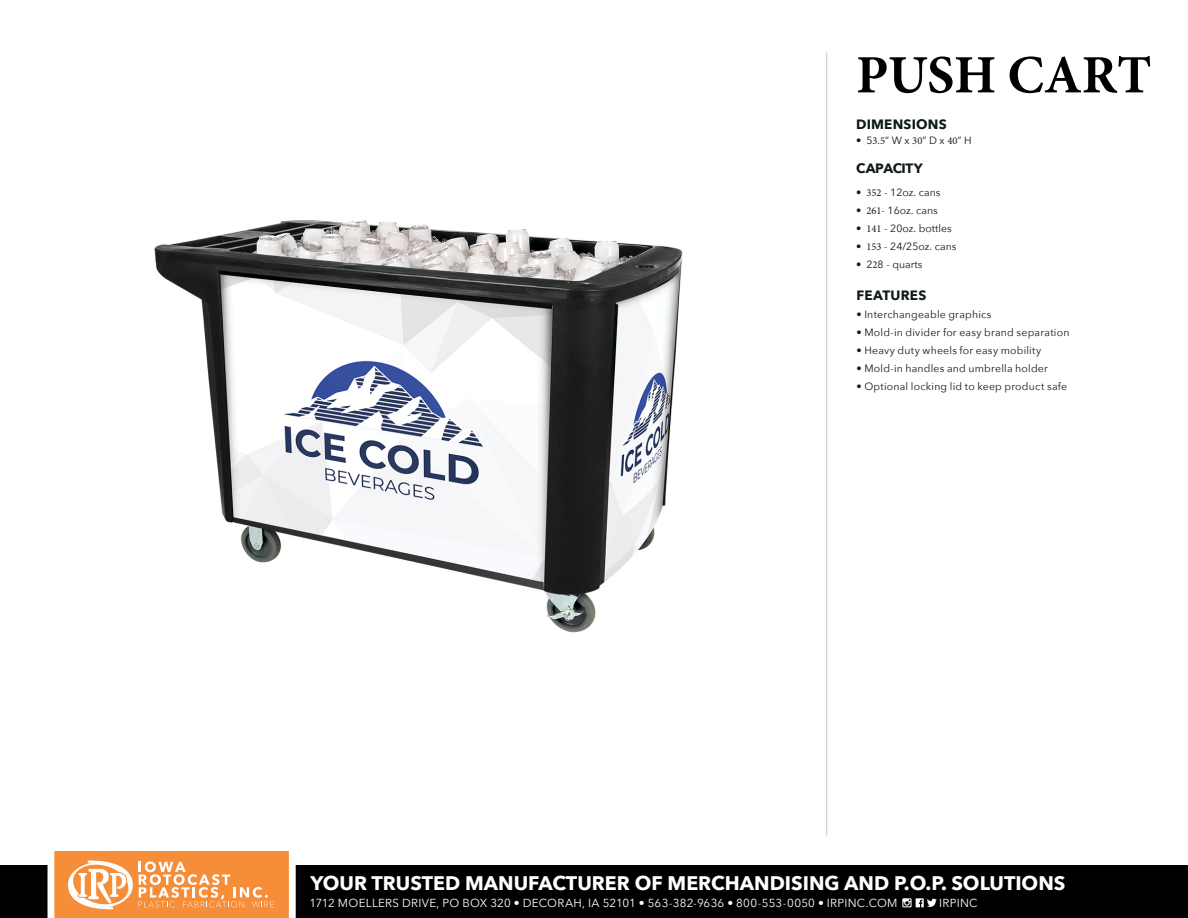
<style>
.page{position:relative;width:1188px;height:918px;background:#fff}
.page>*{position:absolute;margin:0;border:0;box-sizing:border-box;transform-origin:0 0}
.t1{font:700 54px "Minion Pro";letter-spacing:-.005em;color:#000001}
.t2{font:700 19.65px "Avenir Next";color:#fff}
.t3{font:700 13.5px "Avenir Next";letter-spacing:.015em;color:#10191c}
.t4{font:700 13.5px "Avenir Next";letter-spacing:-.04em;color:#10191c}
.t5{font:11.7px "Avenir Next";letter-spacing:.02em;color:#fff}
.t6{font:10.5px "Avenir Next";letter-spacing:.02em;color:#10191c}
.t7{font:10.5px "Avenir Next";color:#10191c}
.s1{font-family:"Minion Pro"}
</style>
<div class="page">
<div style="left:0;top:865px;width:1188px;height:53px;background:#000001"></div>
<svg style="left:47px;top:851px;width:249px;height:67px;background:#f7a562"></svg>
<svg style="left:902px;top:898px;width:35px;height:9px"></svg>
<hr style="left:826px;top:52px;width:1px;height:784px;background:#c4c5c7">
<img style="left:154px;top:220px;width:529px;height:413px">
<p class="t1" style="left:856px;top:37px;width:297px">PUSH CART</p>
<p class="t3" style="left:856px;top:112px;width:92px">DIMENSIONS</p>
<p class="t6" style="left:856px;top:131px;width:117px">• 5<span class="s1">3.5</span>” W x <span class="s1">30</span>” D x <span class="s1">40</span>” H</p>
<p class="t4" style="left:856px;top:156px;width:68px">CAPACITY</p>
<p class="t7" style="left:856px;top:183px;width:86px">• <span class="s1">352</span> - 12oz. cans</p>
<p class="t7" style="left:856px;top:201px;width:83px">• <span class="s1">261</span>- 16oz. cans</p>
<p class="t7" style="left:856px;top:219px;width:97px">• <span class="s1">141</span> - 20oz. bottles</p>
<p class="t7" style="left:856px;top:237px;width:102px">• <span class="s1">153</span> - 24/25oz. cans</p>
<p class="t6" style="left:856px;top:255px;width:68px">• 2<span class="s1">2</span>8 - quarts</p>
<p class="t3" style="left:856px;top:284px;width:71px">FEATURES</p>
<p class="t6" style="left:856px;top:306px;width:137px">• Interchangeable graphics</p>
<p class="t6" style="left:856px;top:324px;width:214px">• Mold-in divider for easy brand separation</p>
<p class="t6" style="left:856px;top:342px;width:186px">• Heavy duty wheels for easy mobility</p>
<p class="t6" style="left:856px;top:360px;width:193px">• Mold-in handles and umbrella holder</p>
<p class="t6" style="left:856px;top:378px;width:212px">• Optional locking lid to keep product safe</p>
<h2 class="t2" style="left:310px;top:866px;width:757px">YOUR TRUSTED MANUFACTURER OF MERCHANDISING AND P.O.P. SOLUTIONS</h2>
<p class="t5" style="left:309px;top:893px;width:590px">1712 MOELLERS DRIVE, PO BOX 320 • DECORAH, IA 52101 • 563-382-9636 • 800-553-0050 • IRPINC.COM</p>
<p class="t5" style="left:939px;top:893px;width:40px">IRPINC</p>
</div>
